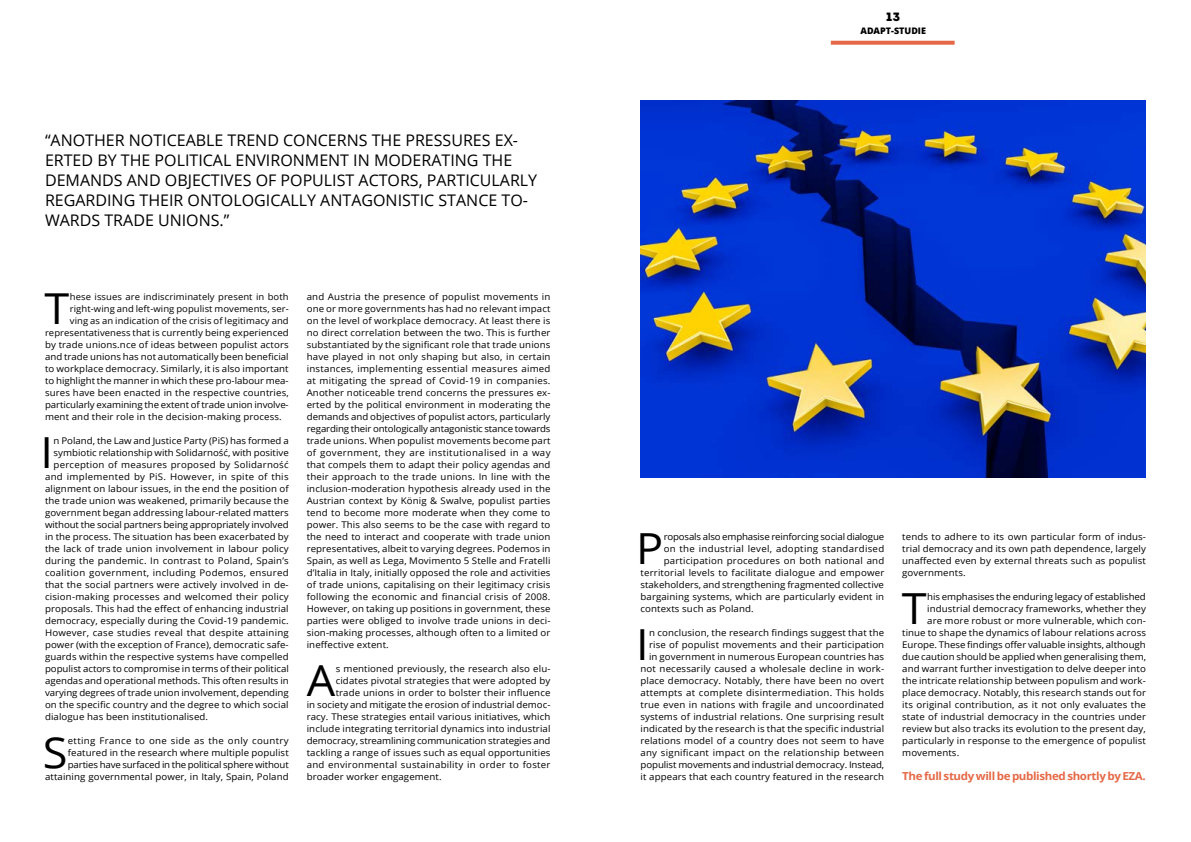
<style>
.page{position:relative;width:1191px;height:842px;background:#fff}
.page>*{position:absolute;margin:0;border:0;box-sizing:border-box;transform-origin:0 0}
.t1{font:42.8px "Open Sans";color:#000;scale:1.05 1}
.t2{font:42.6px "Open Sans";color:#000;scale:1.05 1}
.t3{font:16px/20px "Open Sans";color:#000}
.t4{font:12px "MADE Waffle Soft";color:#000}
.t5{font:700 11px "Open Sans";letter-spacing:-.035em;color:#e56947;scale:1.05 1}
.t6{font:9.2px/12px "Open Sans";letter-spacing:.01em;color:#000;text-align:justify;scale:1.05 1}
.t7{font:9.2px "Open Sans";letter-spacing:-.01em;color:#000;scale:1.05 1}
.t8{font:9.2px "Open Sans";letter-spacing:.03em;color:#000;scale:1.05 1}
.t9{font:9.2px "Open Sans";letter-spacing:-.015em;color:#000;scale:1.05 1}
.t10{font:9px/12px "Open Sans";letter-spacing:.01em;color:#000;text-align:justify;scale:1.05 1}
.t11{font:800 9px "Open Sans";color:#000}
.s1{font-size:9px}
</style>
<div class="page">
<svg style="left:831px;top:41px;width:123px;height:4px"></svg>
<img style="left:640px;top:100px;width:506px;height:377px">
<p class="t3" style="left:45px;top:130px;width:493px">“ANOTHER NOTICEABLE TREND CONCERNS THE PRESSURES EX-ERTED BY THE POLITICAL ENVIRONMENT IN MODERATING THE DEMANDS AND OBJECTIVES OF POPULIST ACTORS, PARTICULARLY REGARDING THEIR ONTOLOGICALLY ANTAGONISTIC STANCE TO-WARDS TRADE UNIONS.”</p>
<h2 class="t2" style="left:45px;top:279px;width:25px">T</h2>
<p class="t10" style="left:70px;top:291px;width:210px">hese issues are indiscriminately present in both right-wing and left-wing populist movements, ser&shy;ving as an indication of the crisis of legitimacy and</p>
<p class="t6" style="left:45px;top:326px;width:234px"><span class="s1">representativeness that</span> is currently being experienced by trade unions.nce of ideas between populist actors and trade unions has not automatically been beneficial to workplace democracy. Similarly, it is also important to highlight the manner in which these pro-labour mea&shy;sures have been enacted in the respective countries, particularly examining the extent of trade union involve&shy;ment and their role in the decision-making process.</p>
<h1 class="t1" style="left:41px;top:423px;width:13px">I</h1>
<p class="t6" style="left:54px;top:434px;width:225px">n Poland, the Law and Justice Party (PiS) has formed a</p>
<p class="t6" style="left:54px;top:446px;width:225px">symbiotic relationship with Solidarność, with positive</p>
<p class="t6" style="left:54px;top:458px;width:225px">perception of measures proposed by Solidarność</p>
<p class="t8" style="left:45px;top:470px;width:233px">and implemented by PiS. However, in spite of this</p>
<p class="t6" style="left:45px;top:482px;width:234px">alignment on labour issues, in the end the position of</p>
<p class="t6" style="left:45px;top:494px;width:234px">the trade union was weakened, primarily because the</p>
<p class="t6" style="left:45px;top:506px;width:234px">government began addressing labour-related matters</p>
<p class="t7" style="left:45px;top:518px;width:233px">without the social partners being appropriately involved</p>
<p class="t6" style="left:45px;top:530px;width:234px">in the process. The situation has been exacerbated by</p>
<p class="t6" style="left:45px;top:542px;width:234px">the lack of trade union involvement in labour policy</p>
<p class="t6" style="left:45px;top:554px;width:234px">during the pandemic. In contrast to Poland, Spain’s</p>
<p class="t6" style="left:45px;top:566px;width:233px">coalition government, including Podemos, ensured</p>
<p class="t6" style="left:45px;top:578px;width:234px">that the social partners were actively involved in de-</p>
<p class="t6" style="left:45px;top:590px;width:234px">cision-making processes and welcomed their policy</p>
<p class="t6" style="left:45px;top:602px;width:234px">proposals. This had the effect of enhancing industrial</p>
<p class="t6" style="left:45px;top:614px;width:234px">democracy, especially during the Covid-19 pandemic.</p>
<p class="t6" style="left:45px;top:626px;width:234px">However, case studies reveal that despite attaining</p>
<p class="t6" style="left:45px;top:638px;width:234px">power (with the exception of France), democratic safe-</p>
<p class="t6" style="left:45px;top:650px;width:234px">guards within the respective systems have compelled</p>
<p class="t6" style="left:45px;top:662px;width:234px">populist actors to compromise in terms of their political</p>
<p class="t6" style="left:45px;top:674px;width:234px">agendas and operational methods. This often results in</p>
<p class="t6" style="left:45px;top:686px;width:234px">varying degrees of trade union involvement, depending</p>
<p class="t6" style="left:45px;top:698px;width:234px">on the specific country and the degree to which social</p>
<p class="t6" style="left:45px;top:710px;width:157px">dialogue has been institutionalised.</p>
<h1 class="t1" style="left:43px;top:723px;width:25px">S</h1>
<p class="t6" style="left:45px;top:734px;width:234px;text-align:right">etting France to one side as the only country featured in the research where multiple populist parties have surfaced in the political sphere without attaining governmental power, in Italy, Spain, Poland</p>
<p class="t6" style="left:307px;top:290px;width:234px">and Austria the presence of populist movements in one or more governments has had no relevant impact on the level of workplace democracy. At least there is no direct correlation between the two. This is further substantiated by the significant role that trade unions have played in not only shaping but also, in certain instances, implementing essential measures aimed at mitigating the spread of Covid-19 in companies.<br>Another noticeable trend concerns the pressures ex&shy;erted by the political environment in moderating the demands and objectives of populist actors, particularly regarding their ontologically antagonistic stance towards trade unions. When populist movements become part of government, they are institutionalised in a way that compels them to adapt their policy agendas and their approach to the trade unions. In line with the inclusion-moderation hypothesis already used in the Austrian context by König &amp; Swalve, populist parties tend to become more moderate when they come to power. This also seems to be the case with regard to the need to interact and cooperate with trade union representatives, albeit to varying degrees. Podemos in Spain, as well as Lega, Movimento 5 Stelle and Fratelli d’Italia in Italy, initially opposed the role and activities of trade unions, capitalising on their legitimacy crisis following the economic and financial crisis of 2008.<br>However, on taking up positions in government, these parties were obliged to involve trade unions in deci&shy;sion-making processes, although often to a limited or ineffective extent.</p>
<h1 class="t1" style="left:307px;top:651px;width:29px">A</h1>
<p class="t6" style="left:336px;top:662px;width:206px">s mentioned previously, the research also elu-</p>
<p class="t6" style="left:336px;top:674px;width:206px">cidates pivotal strategies that were adopted by</p>
<p class="t6" style="left:336px;top:686px;width:206px">trade unions in order to bolster their influence</p>
<p class="t6" style="left:307px;top:698px;width:234px">in society and mitigate the erosion of industrial democ-</p>
<p class="t6" style="left:307px;top:710px;width:234px">racy. These strategies entail various initiatives, which</p>
<p class="t6" style="left:307px;top:722px;width:234px">include integrating territorial dynamics into industrial</p>
<p class="t7" style="left:307px;top:734px;width:234px">democracy, streamlining communication strategies and</p>
<p class="t6" style="left:307px;top:746px;width:234px">tackling a range of issues such as equal opportunities</p>
<p class="t6" style="left:307px;top:758px;width:234px">and environmental sustainability in order to foster</p>
<p class="t6" style="left:307px;top:770px;width:130px">broader worker engagement.</p>
<h3 class="t4" style="left:886px;top:9px;width:16px">13</h3>
<p class="t11" style="left:860px;top:24px;width:67px">ADAPT-STUDIE</p>
<h1 class="t1" style="left:636px;top:519px;width:27px">P</h1>
<p class="t9" style="left:663px;top:530px;width:212px">roposals also emphasise reinforcing social dialogue</p>
<p class="t8" style="left:663px;top:542px;width:212px">on the industrial level, adopting standardised</p>
<p class="t6" style="left:663px;top:554px;width:212px">participation procedures on both national and</p>
<p class="t6" style="left:640px;top:566px;width:234px">territorial levels to facilitate dialogue and empower</p>
<p class="t6" style="left:640px;top:578px;width:233px">stakeholders, and strengthening fragmented collective</p>
<p class="t6" style="left:640px;top:590px;width:234px">bargaining systems, which are particularly evident in</p>
<p class="t6" style="left:640px;top:602px;width:109px">contexts such as Poland.</p>
<h1 class="t1" style="left:636px;top:615px;width:13px">I</h1>
<p class="t6" style="left:640px;top:626px;width:234px;text-align:right">n conclusion, the research findings suggest that the rise of populist movements and their participation in government in numerous European countries has not necessarily caused a wholesale decline in work&shy;place democracy. Notably, there have been no overt attempts at complete disintermediation. This holds true even in nations with fragile and uncoordinated systems of industrial relations. One surprising result indicated by the research is that the specific industrial relations model of a country does not seem to have any significant impact on the relationship between populist movements and industrial democracy. Instead, it appears that each country featured in the research</p>
<p class="t6" style="left:902px;top:530px;width:234px">tends to adhere to its own particular form of indus&shy;trial democracy and its own path dependence, largely unaffected even by external threats such as populist governments.</p>
<h1 class="t1" style="left:902px;top:579px;width:25px">T</h1>
<p class="t7" style="left:927px;top:590px;width:210px">his emphasises the enduring legacy of established</p>
<p class="t6" style="left:927px;top:602px;width:210px">industrial democracy frameworks, whether they</p>
<p class="t6" style="left:927px;top:614px;width:210px">are more robust or more vulnerable, which con-</p>
<p class="t6" style="left:902px;top:626px;width:234px">tinue to shape the dynamics of labour relations across</p>
<p class="t6" style="left:902px;top:638px;width:233px">Europe. These findings offer valuable insights, although</p>
<p class="t6" style="left:902px;top:650px;width:234px">due caution should be applied when generalising them,</p>
<p class="t6" style="left:902px;top:662px;width:234px">and warrant further investigation to delve deeper into</p>
<p class="t6" style="left:902px;top:674px;width:234px">the intricate relationship between populism and work-</p>
<p class="t6" style="left:902px;top:686px;width:234px">place democracy. Notably, this research stands out for</p>
<p class="t6" style="left:902px;top:698px;width:234px">its original contribution, as it not only evaluates the</p>
<p class="t6" style="left:902px;top:710px;width:234px">state of industrial democracy in the countries under</p>
<p class="t6" style="left:902px;top:722px;width:234px">review but also tracks its evolution to the present day,</p>
<p class="t6" style="left:902px;top:734px;width:234px">particularly in response to the emergence of populist</p>
<p class="t6" style="left:902px;top:746px;width:56px">movements.</p>
<p class="t5" style="left:902px;top:768px;width:233px">The full study will be published shortly by EZA.</p>
</div>
